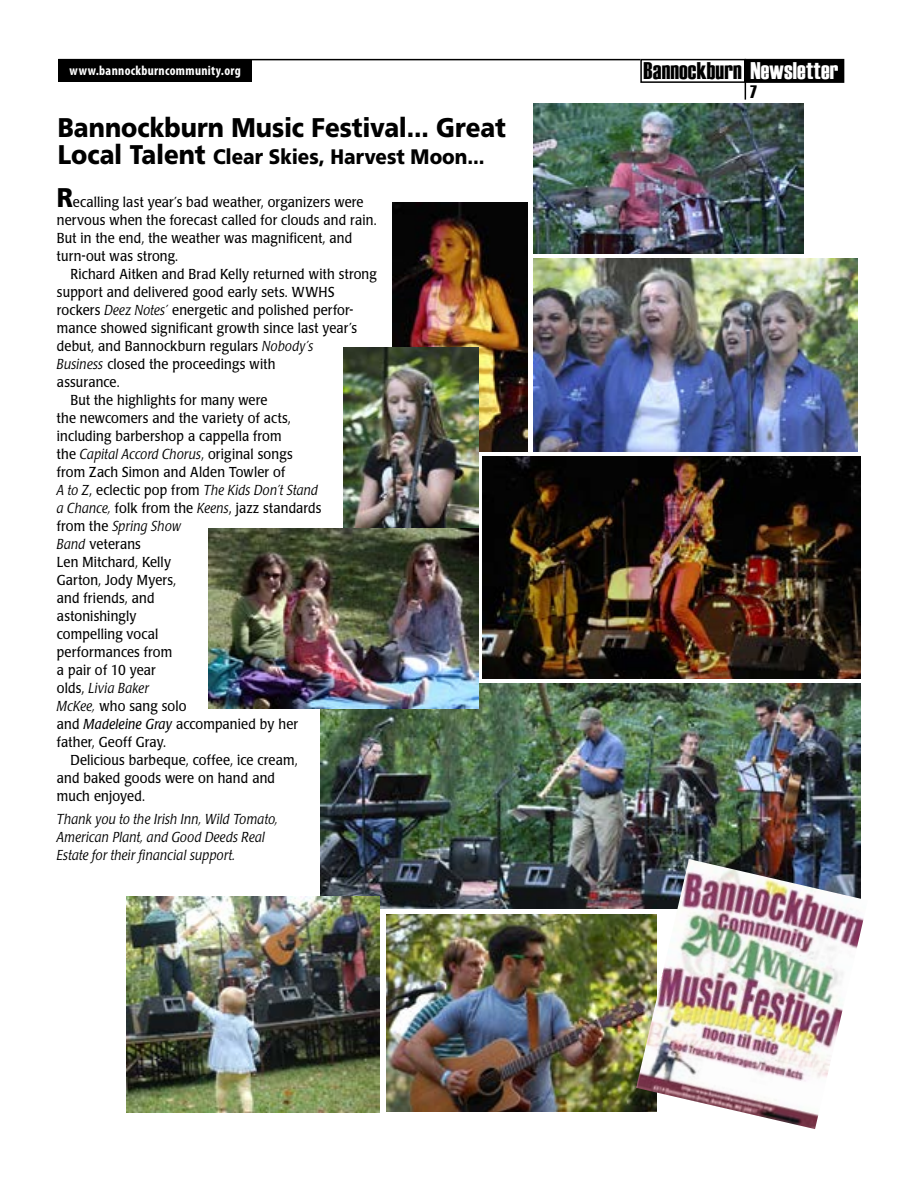
<style>
.page{position:relative;width:918px;height:1188px;background:#fff}
.page>*{position:absolute;margin:0;border:0;box-sizing:border-box;transform-origin:0 0}
.t1{font:900 27px "Frutiger LT Std";letter-spacing:-.005em;color:#000;scale:.9 1}
.t2{font:24px "Haettenschweiler";letter-spacing:.01em;color:#000}
.t3{font:900 21px "Frutiger LT Std";color:#000;scale:.9 1}
.t4{font:18px "Haettenschweiler";color:#000}
.t5{font:14.25px/18px "Laudatio BQ";letter-spacing:.015em;color:#000;scale:.9 1}
.t6{font:italic 300 14.25px/18px "Laudatio BQ";letter-spacing:.015em;color:#000;scale:.9 1}
.t7{font:700 condensed 13.5px "Myriad Pro";letter-spacing:.025em;color:#fff}
.s1{font-size:27px}
.s2{font-family:"Frutiger LT Std";font-weight:900;font-size:27px}
.s3{font-weight:300;font-style:italic}
.s4{font-weight:400;font-style:normal}
.s5{font-style:italic}
.s6{color:#fff}
</style>
<div class="page">
<div style="left:745px;top:59px;width:99px;height:23px;background:#000"></div>
<div style="left:640px;top:59px;width:204px;height:24px;border:2px solid #000"></div>
<hr style="left:745px;top:59px;width:1px;height:41px;background:#000">
<hr style="left:58px;top:59px;width:582px;height:1px;background:#000">
<div style="left:58px;top:60px;width:194px;height:22px;background:#000"></div>
<img style="left:320px;top:684px;width:540px;height:225px">
<img style="left:127px;top:896px;width:253px;height:216px">
<img style="left:393px;top:203px;width:135px;height:248px">
<img style="left:343px;top:348px;width:135px;height:181px">
<img style="left:386px;top:915px;width:250px;height:197px">
<img style="left:534px;top:104px;width:270px;height:149px">
<img style="left:483px;top:456px;width:378px;height:223px">
<img style="left:533px;top:258px;width:324px;height:194px">
<img style="left:209px;top:529px;width:270px;height:180px">
<img style="left:636px;top:859px;width:228px;height:270px">
<p class="t7" style="left:70px;top:62px;width:173px">www.bannockburncommunity.org</p>
<h1 class="t1" style="left:58px;top:111px;width:499px">Bannockburn Music Festival... Great</h1>
<h3 class="t3" style="left:58px;top:144px;width:476px"><span class="s1">Local Talent</span> Clear Skies, Harvest Moon...</h3>
<p class="t5" style="left:57px;top:194px;width:357px"><span class="s2">R</span>ecalling last year’s bad weather, organizers were nervous when the forecast called for clouds and rain.<br>But in the end, the weather was magnificent, and turn-out was strong.</p>
<p class="t5" style="left:70px;top:266px;width:342px">Richard Aitken and Brad Kelly returned with strong</p>
<p class="t5" style="left:57px;top:284px;width:310px">support and delivered good early sets. WWHS</p>
<p class="t5" style="left:57px;top:302px;width:331px">rockers <span class="s3">Deez Notes’</span> energetic and polished perfor-</p>
<p class="t5" style="left:57px;top:320px;width:335px">mance showed significant growth since last year’s</p>
<p class="t5" style="left:57px;top:338px;width:287px">debut, and Bannockburn regulars <span class="s3">Nobody’s</span></p>
<p class="t5" style="left:57px;top:356px;width:244px"><span class="s3">Business</span> closed the proceedings with</p>
<p class="t5" style="left:57px;top:374px;width:71px">assurance.</p>
<p class="t5" style="left:70px;top:392px;width:220px">But the highlights for many were</p>
<p class="t5" style="left:57px;top:410px;width:261px">the newcomers and the variety of acts,</p>
<p class="t5" style="left:57px;top:428px;width:251px">including barbershop a cappella from</p>
<p class="t6" style="left:57px;top:446px;width:264px"><span class="s4">the</span> Capital Accord Chorus<span class="s4">, original songs</span></p>
<p class="t5" style="left:57px;top:464px;width:255px">from Zach Simon and Alden Towler of</p>
<p class="t6" style="left:57px;top:482px;width:292px">A to Z<span class="s4">, eclectic pop from</span> The Kids Don’t Stand</p>
<p class="t5" style="left:57px;top:500px;width:296px"><span class="s3">a Chance,</span> folk from the <span class="s3">Keens</span>, jazz standards</p>
<p class="t6" style="left:57px;top:518px;width:140px"><span class="s4">from the</span> Spring Show</p>
<p class="t5" style="left:57px;top:536px;width:95px"><span class="s3">Band</span> veterans</p>
<p class="t5" style="left:57px;top:554px;width:128px">Len Mitchard, Kelly</p>
<p class="t5" style="left:57px;top:572px;width:134px">Garton, Jody Myers,</p>
<p class="t5" style="left:57px;top:590px;width:110px">and friends, and</p>
<p class="t5" style="left:57px;top:608px;width:90px">astonishingly</p>
<p class="t5" style="left:57px;top:626px;width:114px">compelling vocal</p>
<p class="t5" style="left:57px;top:644px;width:130px">performances from</p>
<p class="t5" style="left:57px;top:662px;width:111px">a pair of 10 year</p>
<p class="t6" style="left:57px;top:680px;width:104px"><span class="s4">olds,</span> Livia Baker</p>
<p class="t5" style="left:57px;top:698px;width:146px"><span class="s3">McKee,</span> who sang solo</p>
<p class="t5" style="left:57px;top:716px;width:270px">and <span class="s5">Madeleine Gray</span> accompanied by her</p>
<p class="t5" style="left:57px;top:734px;width:123px">father, Geoff Gray.</p>
<p class="t5" style="left:70px;top:752px;width:254px">Delicious barbeque, coffee, ice cream,</p>
<p class="t5" style="left:57px;top:770px;width:244px">and baked goods were on hand and</p>
<p class="t5" style="left:57px;top:788px;width:99px">much enjoyed.</p>
<p class="t6" style="left:57px;top:810px;width:247px">Thank you to the Irish Inn, Wild Tomato,<br>American Plant, and Good Deeds Real<br>Estate for their financial support.</p>
<h2 class="t2" style="left:643px;top:57px;width:196px">Bannockburn <span class="s6">Newsletter</span></h2>
<p class="t4" style="left:750px;top:82px;width:8px">7</p>
</div>
